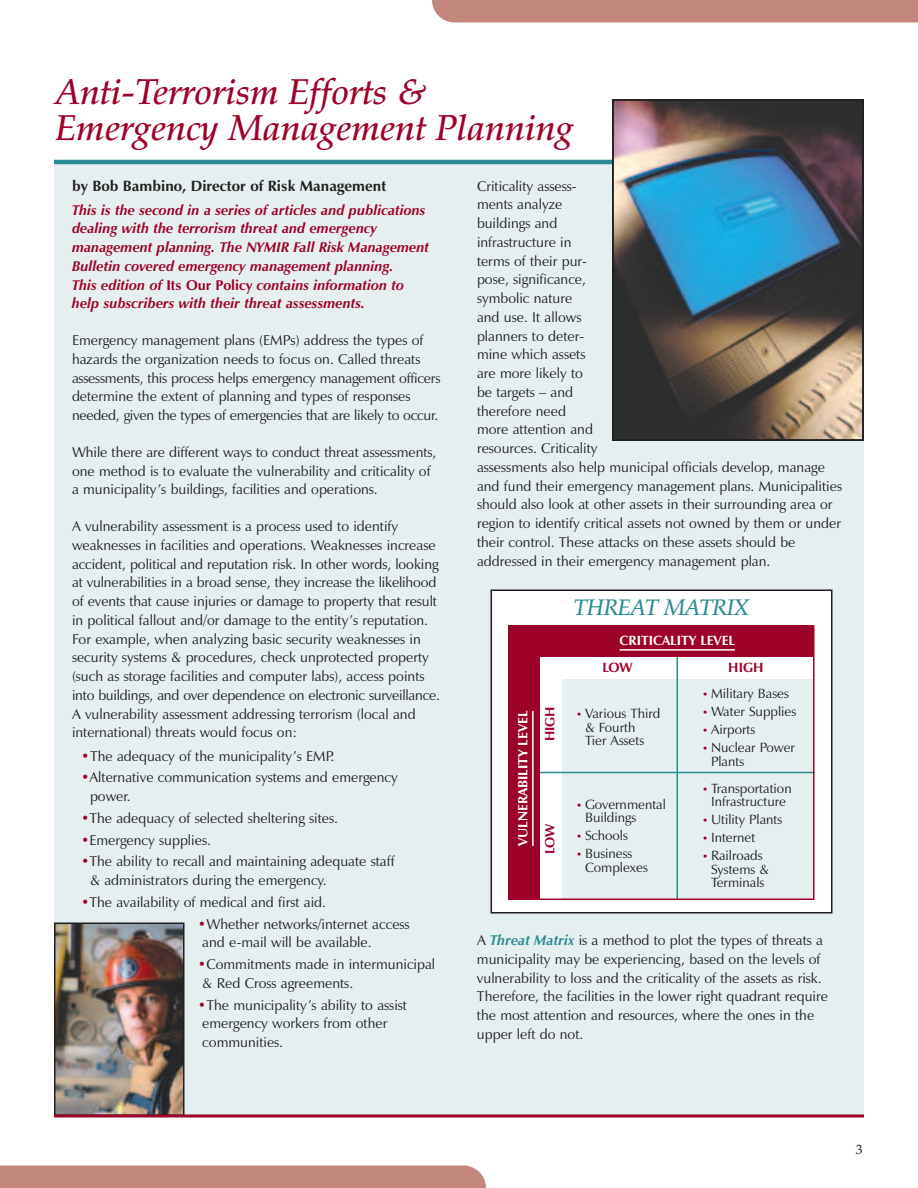
<style>
.page{position:relative;width:918px;height:1188px;background:#fff}
.page>*{position:absolute;margin:0;border:0;box-sizing:border-box;transform-origin:0 0}
.t1{font:italic 500 36px/36px "Palatino";color:#9d0228}
.t2{font:italic 500 22.5px "Palatino";letter-spacing:-.015em;color:#2a8c92}
.t3{font:700 15px "Zapf Humanist 601 BT";color:#231f20}
.t4{font:14.25px/18.8px "Zapf Humanist 601 BT";color:#231f20}
.t5{font:italic 700 14.25px/18.8px "Zapf Humanist 601 BT";color:#9d0228}
.t6{font:13.5px/13.5px "Zapf Humanist 601 BT";color:#231f20}
.t7{font:700 13.5px "Zapf Humanist 601 BT";color:#fff}
.t8{font:700 13.5px "Zapf Humanist 601 BT";color:#9d0228}
.t9{font:13.5px "Palatino";color:#231f20}
.s1{font-style:normal}
.s2{color:#9d0228}
.s3{font-size:10.5px;color:#9d0228}
.s4{font-weight:700;font-style:italic;color:#2a8c92}
</style>
<div class="page">
<div style="left:54px;top:162px;width:810px;height:954px;background:#e5eff0"></div>
<div style="left:432px;top:0;width:486px;height:22px;background:#c3877e"></div>
<div style="left:0;top:1166px;width:486px;height:22px;background:#c3877e"></div>
<hr style="left:54px;top:160px;width:810px;height:4px;background:#2a8c92">
<div style="left:491px;top:590px;width:341px;height:323px;background:#fff"></div>
<div style="left:490px;top:590px;width:342px;height:324px;border:2px solid #231f20"></div>
<div style="left:562px;top:680px;width:252px;height:220px;background:#e5eff0"></div>
<hr style="left:677px;top:651px;width:1px;height:249px;background:#2a8c92">
<hr style="left:536px;top:772px;width:278px;height:1px;background:#2a8c92">
<div style="left:508px;top:644px;width:32px;height:256px;background:#9d0228"></div>
<div style="left:508px;top:626px;width:306px;height:31px;background:#9d0228"></div>
<hr style="left:532px;top:711px;width:2px;height:135px;background:#fff">
<hr style="left:620px;top:649px;width:115px;height:2px;background:#fff">
<div style="left:508px;top:626px;width:306px;height:274px;border:2px solid #9d0228"></div>
<img style="left:615px;top:102px;width:246px;height:336px">
<div style="left:612px;top:99px;width:252px;height:342px;border:2px solid #231f20"></div>
<img style="left:57px;top:925px;width:124px;height:188px">
<div style="left:54px;top:922px;width:130px;height:194px;border:2px solid #231f20"></div>
<svg style="left:54px;top:1114px;width:810px;height:4px;background:#af3b58"></svg>
<h1 class="t1" style="left:56px;top:78px;width:519px">Anti-Terrorism Efforts &amp;<br>Emergency Management Planning</h1>
<p class="t3" style="left:72px;top:181px;width:316px">by Bob Bambino, Director of Risk Management</p>
<p class="t5" style="left:72px;top:202px;width:359px">This is the second in a series of articles and publications dealing with the terrorism threat and emergency management planning. The NYMIR Fall Risk Management Bulletin covered emergency management planning.<br>This edition of <span class="s1">Its Our Policy</span> contains information to help subscribers with their threat assessments.</p>
<p class="t4" style="left:72px;top:332px;width:370px">Emergency management plans (EMPs) address the types of hazards the organization needs to focus on. Called threats assessments, this process helps emergency management officers determine the extent of planning and types of responses needed, given the types of emergencies that are likely to occur.</p>
<p class="t4" style="left:72px;top:444px;width:366px">While there are different ways to conduct threat assessments, one method is to evaluate the vulnerability and criticality of a municipality’s buildings, facilities and operations.</p>
<p class="t4" style="left:72px;top:518px;width:370px">A vulnerability assessment is a process used to identify weaknesses in facilities and operations. Weaknesses increase accident, political and reputation risk. In other words, looking at vulnerabilities in a broad sense, they increase the likelihood of events that cause injuries or damage to property that result in political fallout and/or damage to the entity’s reputation.<br>For example, when analyzing basic security weaknesses in security systems &amp; procedures, check unprotected property (such as storage facilities and computer labs), access points into buildings, and over dependence on electronic surveillance.<br>A vulnerability assessment addressing terrorism (local and international) threats would focus on:</p>
<p class="t4" style="left:81px;top:748px;width:255px"><span class="s2">•</span>The adequacy of the municipality’s EMP.</p>
<p class="t4" style="left:90px;top:769px;width:309px;text-indent:-9px"><span class="s2">•</span>Alternative communication systems and emergency power.</p>
<p class="t4" style="left:81px;top:810px;width:259px"><span class="s2">•</span>The adequacy of selected sheltering sites.</p>
<p class="t4" style="left:81px;top:832px;width:132px"><span class="s2">•</span>Emergency supplies.</p>
<p class="t4" style="left:90px;top:853px;width:306px;text-indent:-9px"><span class="s2">•</span>The ability to recall and maintaining adequate staff &amp; administrators during the emergency.</p>
<p class="t4" style="left:81px;top:894px;width:247px"><span class="s2">•</span>The availability of medical and first aid.</p>
<p class="t4" style="left:202px;top:916px;width:209px;text-indent:-4px"><span class="s2">•</span>Whether networks/internet access and e-mail will be available.</p>
<p class="t4" style="left:202px;top:956px;width:235px;text-indent:-4px"><span class="s2">•</span>Commitments made in intermunicipal &amp; Red Cross agreements.</p>
<p class="t4" style="left:202px;top:997px;width:206px;text-indent:-4px"><span class="s2">•</span>The municipality’s ability to assist emergency workers from other communities.</p>
<p class="t4" style="left:477px;top:178px;width:367px">Criticality assess-<br>ments analyze<br>buildings and<br>infrastructure in<br>terms of their pur-<br>pose, significance,<br>symbolic nature<br>and use. It allows<br>planners to deter-<br>mine which assets<br>are more likely to<br>be targets – and<br>therefore need<br>more attention and<br>resources. Criticality<br>assessments also help municipal officials develop, manage and fund their emergency management plans. Municipalities should also look at other assets in their surrounding area or region to identify critical assets not owned by them or under their control. These attacks on these assets should be addressed in their emergency management plan.</p>
<h2 class="t2" style="left:574px;top:598px;width:177px">THREAT MATRIX</h2>
<p class="t7" style="left:620px;top:635px;width:117px">CRITICALITY LEVEL</p>
<p class="t8" style="left:603px;top:662px;width:32px">LOW</p>
<p class="t8" style="left:728px;top:662px;width:37px">HIGH</p>
<p class="t6" style="left:702px;top:688px;width:88px"><span class="s3">•</span> Military Bases</p>
<p class="t6" style="left:702px;top:706px;width:96px"><span class="s3">•</span> Water Supplies</p>
<p class="t6" style="left:702px;top:724px;width:55px"><span class="s3">•</span> Airports</p>
<p class="t6" style="left:711px;top:742px;width:86px;text-indent:-9px"><span class="s3">•</span> Nuclear Power<br>Plants</p>
<p class="t8" style="left:545px;top:741px;width:37px;rotate:-90deg">HIGH</p>
<p class="t6" style="left:585px;top:708px;width:77px;text-indent:-9px"><span class="s3">•</span> Various Third &amp; Fourth<br>Tier Assets</p>
<p class="t7" style="left:518px;top:846px;width:136px;rotate:-90deg">VULNERABILITY LEVEL</p>
<p class="t6" style="left:702px;top:783px;width:91px;text-align:center"><span class="s3">•</span> Transportation<br>Infrastructure</p>
<p class="t6" style="left:702px;top:814px;width:82px"><span class="s3">•</span> Utility Plants</p>
<p class="t6" style="left:702px;top:832px;width:55px"><span class="s3">•</span> Internet</p>
<p class="t6" style="left:711px;top:850px;width:60px;text-indent:-9px"><span class="s3">•</span> Railroads<br>Systems &amp;<br>Terminals</p>
<p class="t6" style="left:585px;top:799px;width:82px;text-indent:-9px"><span class="s3">•</span> Governmental<br>Buildings</p>
<p class="t6" style="left:576px;top:830px;width:53px"><span class="s3">•</span> Schools</p>
<p class="t6" style="left:585px;top:848px;width:64px;text-indent:-9px"><span class="s3">•</span> Business<br>Complexes</p>
<p class="t8" style="left:545px;top:854px;width:32px;rotate:-90deg">LOW</p>
<p class="t4" style="left:477px;top:932px;width:353px">A <span class="s4">Threat Matrix</span> is a method to plot the types of threats a municipality may be experiencing, based on the levels of vulnerability to loss and the criticality of the assets as risk.<br>Therefore, the facilities in the lower right quadrant require the most attention and resources, where the ones in the upper left do not.</p>
<p class="t9" style="left:856px;top:1144px;width:8px">3</p>
</div>
